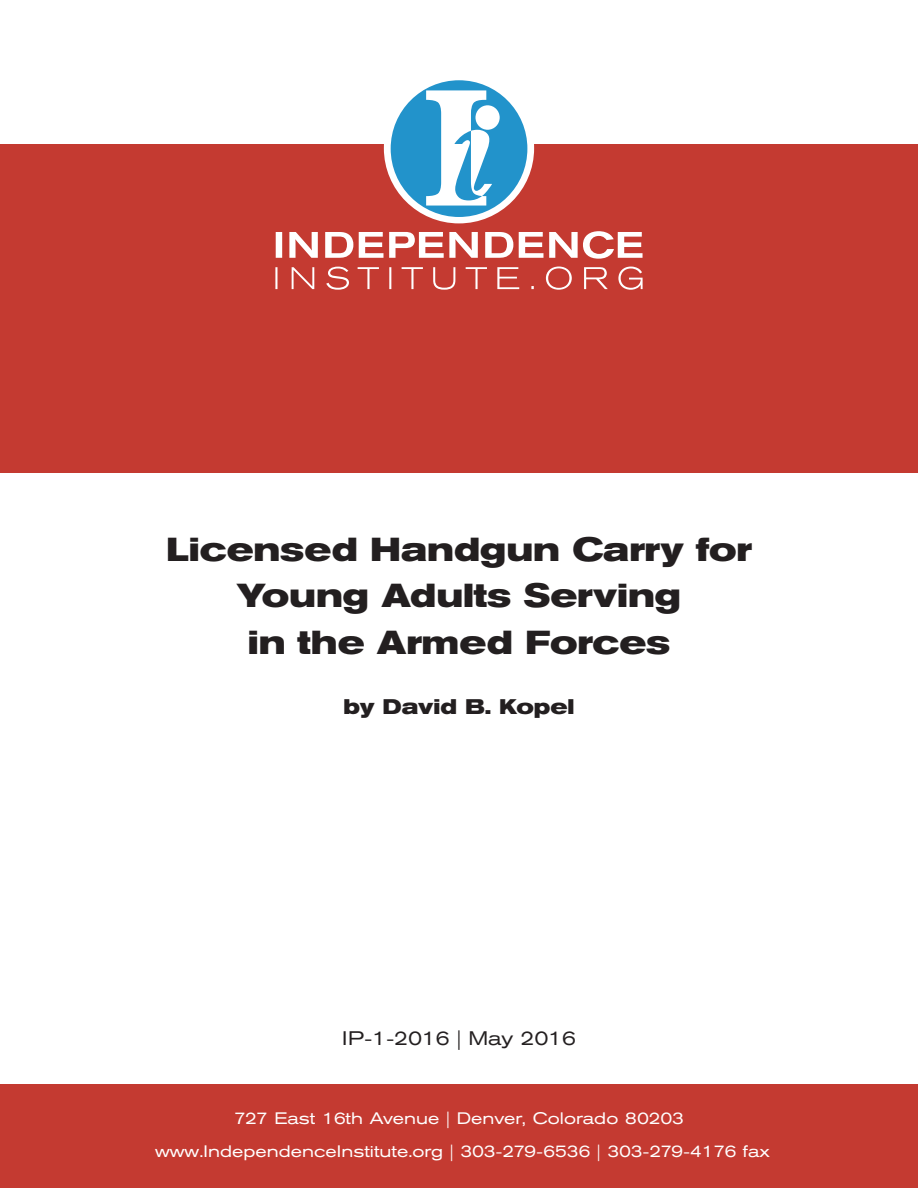
<style>
.page{position:relative;width:918px;height:1188px;background:#fff}
.page>*{position:absolute;margin:0;border:0;box-sizing:border-box;transform-origin:0 0}
.t1{font:700 expanded 33px "Akzidenz Grotesk BE";color:#231f20}
.t2{font:700 expanded 21px "Akzidenz Grotesk BE";color:#231f20}
.t3{font:expanded 19.5px "Akzidenz Grotesk BE";color:#231f20}
.t4{font:expanded 16.5px "Akzidenz Grotesk BE";color:#fff}
</style>
<div class="page">
<div style="left:0;top:145px;width:918px;height:328px;background:#c43a31"></div>
<div style="left:384px;top:73px;width:150px;height:150px;background:#fff;border-radius:50%"></div>
<div style="left:391px;top:80px;width:136px;height:137px;background:#2293cb;border-radius:50%"></div>
<div style="left:475px;top:105px;width:25px;height:25px;background:#fff;border-radius:50%"></div>
<svg style="left:426px;top:90px;width:66px;height:116px"></svg>
<div style="left:0;top:1084px;width:918px;height:104px;background:#c43a31"></div>
<svg style="left:276px;top:231px;width:367px;height:28px"></svg>
<svg style="left:275px;top:267px;width:368px;height:23px"></svg>
<p class="t1" style="left:166px;top:530px;width:587px">Licensed Handgun Carry for</p>
<p class="t1" style="left:237px;top:577px;width:446px">Young Adults Serving</p>
<p class="t1" style="left:248px;top:623px;width:424px">in the Armed Forces</p>
<p class="t2" style="left:343px;top:694px;width:233px">by David B. Kopel</p>
<p class="t3" style="left:342px;top:1027px;width:235px">IP-1-2016 | May 2016</p>
<p class="t4" style="left:234px;top:1109px;width:451px">727 East 16th Avenue | Denver, Colorado 80203</p>
<p class="t4" style="left:155px;top:1142px;width:616px">www.IndependenceInstitute.org | 303-279-6536 | 303-279-4176 fax</p>
</div>
